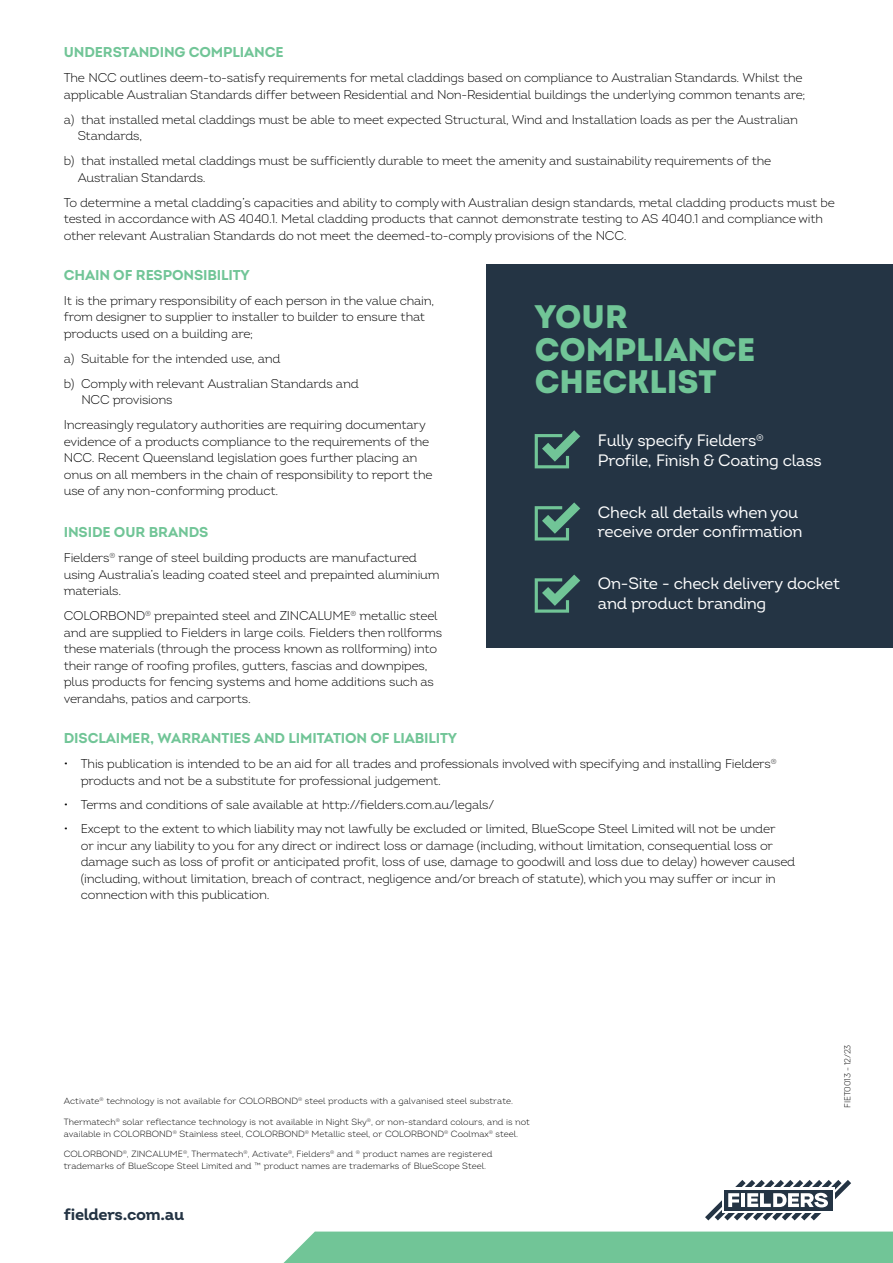
<style>
.page{position:relative;width:893px;height:1263px;background:#fff}
.page>*{position:absolute;margin:0;border:0;box-sizing:border-box;transform-origin:0 0}
.t1{font:900 32.55px/32.5px "Intro";color:#71c597}
.t2{font:16.5px/19.5px "Intro";letter-spacing:-.015em;color:#fff}
.t3{font:700 16.5px "Intro";letter-spacing:-.015em;color:#243444}
.t4{font:700 14.25px "Intro";letter-spacing:-.01em;color:#71c597}
.t5{font:300 12.75px/16.5px "Intro";letter-spacing:-.015em;color:#000}
.t6{font:300 9px/12px "Intro";color:#000}
.t7{font:300 9px "Intro";color:#000101}
.t8{font:300 8.7px "Intro";letter-spacing:-.015em;color:#000}
.s1{color:#fff}
</style>
<div class="page">
<div style="left:487px;top:264px;width:406px;height:384px;background:#243444"></div>
<div style="left:283px;top:1231px;width:610px;height:32px;background:#71c597"></div>
<svg style="left:705px;top:1180px;width:146px;height:40px"></svg>
<svg style="left:535px;top:430px;width:45px;height:38px"></svg>
<svg style="left:535px;top:502px;width:45px;height:38px"></svg>
<svg style="left:535px;top:574px;width:45px;height:39px"></svg>
<p class="t4" style="left:64px;top:43px;width:221px">UNDERSTANDING COMPLIANCE</p>
<p class="t5" style="left:64px;top:69px;width:743px">The NCC outlines deem-to-satisfy requirements for metal claddings based on compliance to Australian Standards. Whilst the applicable Australian Standards differ between Residential and Non-Residential buildings the underlying common tenants are;</p>
<p class="t5" style="left:78px;top:111px;width:722px;text-indent:-14px">a) that installed metal claddings must be able to meet expected Structural, Wind and Installation loads as per the Australian<br>Standards,</p>
<p class="t5" style="left:78px;top:152px;width:695px;text-indent:-14px">b) that installed metal claddings must be sufficiently durable to meet the amenity and sustainability requirements of the<br>Australian Standards.</p>
<p class="t5" style="left:64px;top:194px;width:773px">To determine a metal cladding’s capacities and ability to comply with Australian design standards, metal cladding products must be tested in accordance with AS 4040.1. Metal cladding products that cannot demonstrate testing to AS 4040.1 and compliance with other relevant Australian Standards do not meet the deemed-to-comply provisions of the NCC.</p>
<p class="t4" style="left:64px;top:266px;width:188px">CHAIN OF RESPONSIBILITY</p>
<p class="t5" style="left:64px;top:292px;width:372px">It is the primary responsibility of each person in the value chain, from designer to supplier to installer to builder to ensure that products used on a building are;</p>
<p class="t5" style="left:64px;top:346px;width:296px;line-height:25px">a) Suitable for the intended use, and<br>b) Comply with relevant Australian Standards and</p>
<p class="t5" style="left:64px;top:387px;width:364px;line-height:25px;text-indent:18px">NCC provisions<br>Increasingly regulatory authorities are requiring documentary</p>
<p class="t5" style="left:64px;top:433px;width:370px">evidence of a products compliance to the requirements of the NCC. Recent Queensland legislation goes further placing an onus on all members in the chain of responsibility to report the use of any non-conforming product.</p>
<p class="t4" style="left:64px;top:523px;width:146px">INSIDE OUR BRANDS</p>
<p class="t5" style="left:64px;top:550px;width:377px">Fielders<sup>®</sup> range of steel building products are manufactured using Australia’s leading coated steel and prepainted aluminium materials.</p>
<p class="t5" style="left:64px;top:608px;width:380px">COLORBOND<sup>®</sup> prepainted steel and ZINCALUME<sup>®</sup> metallic steel and are supplied to Fielders in large coils. Fielders then rollforms these materials (through the process known as rollforming) into their range of roofing profiles, gutters, fascias and downpipes, plus products for fencing systems and home additions such as verandahs, patios and carports.</p>
<h1 class="t1" style="left:535px;top:300px;width:222px">YOUR<br>COMPLIANCE<br>CHECKLIST</h1>
<p class="t2" style="left:598px;top:431px;width:225px">Fully specify Fielders<sup>®<br></sup>Profile, Finish &amp; Coating class</p>
<p class="t2" style="left:598px;top:502px;width:206px">Check all details when you receive order confirmation</p>
<p class="t2" style="left:598px;top:573px;width:244px">On-Site - check delivery docket and product branding</p>
<p class="t4" style="left:64px;top:729px;width:395px">DISCLAIMER, WARRANTIES AND LIMITATION OF LIABILITY</p>
<p class="t5" style="left:81px;top:755px;width:697px;text-indent:-17px">• This publication is intended to be an aid for all trades and professionals involved with specifying and installing Fielders<sup>® </sup>products and not be a substitute for professional judgement.</p>
<p class="t5" style="left:64px;top:796px;width:432px">• Terms and conditions of sale available at http://fielders.com.au/legals/</p>
<p class="t5" style="left:81px;top:820px;width:716px;text-indent:-17px">• Except to the extent to which liability may not lawfully be excluded or limited, BlueScope Steel Limited will not be under<br>or incur any liability to you for any direct or indirect loss or damage (including, without limitation, consequential loss or damage such as loss of profit or anticipated profit, loss of use, damage to goodwill and loss due to delay) however caused (including, without limitation, breach of contract, negligence and/or breach of statute), which you may suffer or incur in connection with this publication.</p>
<p class="t7" style="left:64px;top:1096px;width:451px">Activate<sup>®</sup> technology is not available for COLORBOND<sup>®</sup> steel products with a galvanised steel substrate.</p>
<p class="t6" style="left:64px;top:1115px;width:468px">Thermatech<sup>®</sup> solar reflectance technology is not available in Night Sky<sup>®</sup>, or non-standard colours, and is not available in COLORBOND<sup>®</sup> Stainless steel, COLORBOND<sup>®</sup> Metallic steel, or COLORBOND<sup>®</sup> Coolmax<sup>®</sup> steel.</p>
<p class="t6" style="left:64px;top:1148px;width:450px">COLORBOND<sup>®</sup>, ZINCALUME<sup>®</sup>, Thermatech<sup>®</sup>, Activate<sup>®</sup>, Fielders<sup>®</sup> and <sup>®</sup> product names are registered trademarks of BlueScope Steel Limited and ™ product names are trademarks of BlueScope Steel.<span class="s1">mited.</span></p>
<p class="t3" style="left:64px;top:1204px;width:122px">fielders.com.au</p>
<p class="t8" style="left:842px;top:1108px;width:65px;rotate:-90deg">FIET0013 - 12/23</p>
</div>
